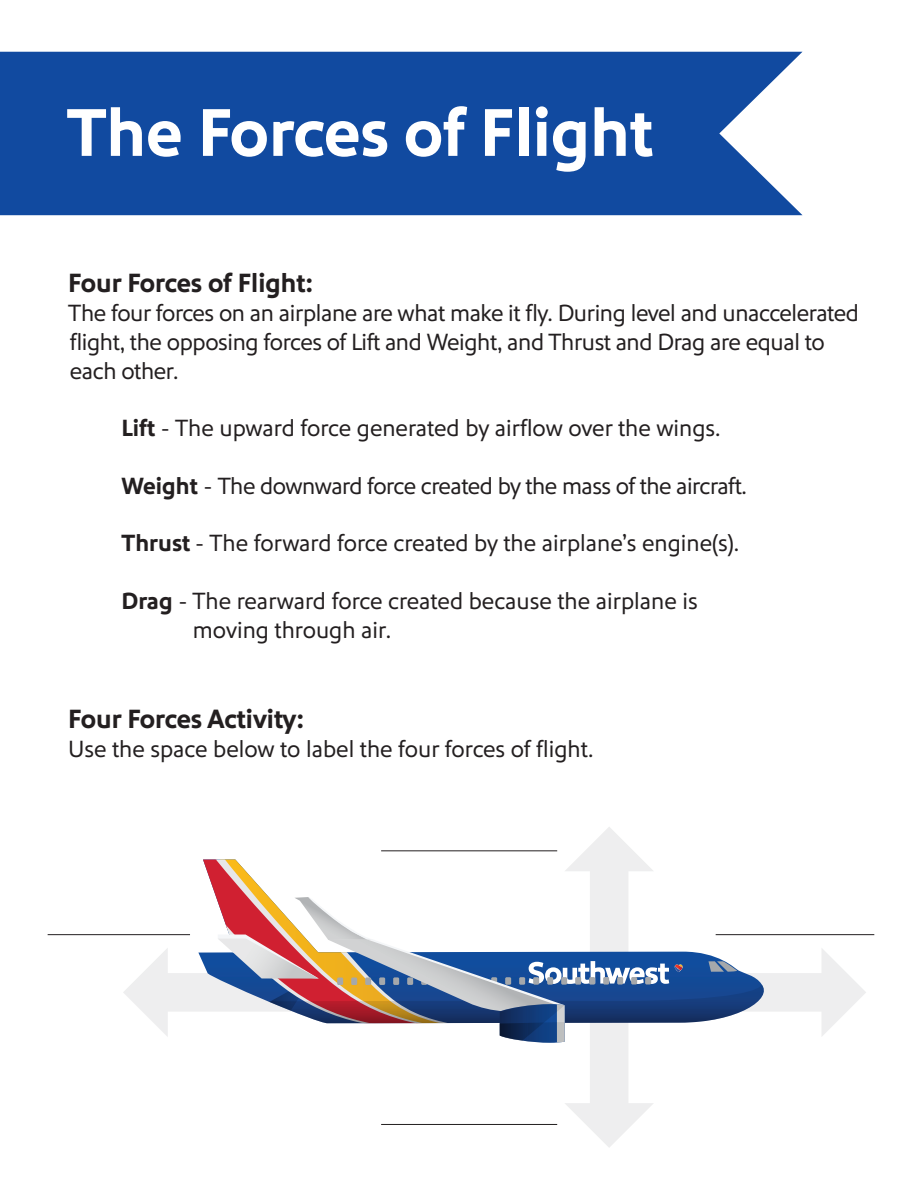
<style>
.page{position:relative;width:918px;height:1188px;background:#fff}
.page>*{position:absolute;margin:0;border:0;box-sizing:border-box;transform-origin:0 0}
.t1{font:700 69px "Southwest Sans";color:#fff}
.t2{font:700 27px "Southwest Sans";color:#231f20}
.t3{font:24px/28.8px "Southwest Sans";letter-spacing:-.015em;color:#231f20}
.s1{font-weight:700}
</style>
<div class="page">
<div style="left:0;top:52px;width:803px;height:163px;background:#114aa0"></div>
<hr style="left:48px;top:934px;width:142px;height:1px;background:#231f20">
<hr style="left:716px;top:934px;width:158px;height:1px;background:#231f20">
<svg style="left:123px;top:827px;width:743px;height:320px"></svg>
<h1 class="t1" style="left:67px;top:92px;width:588px">The Forces of Flight</h1>
<p class="t2" style="left:68px;top:267px;width:246px">Four Forces of Flight:</p>
<p class="t3" style="left:68px;top:299px;width:792px">The four forces on an airplane are what make it fly. During level and unaccelerated flight, the opposing forces of Lift and Weight, and Thrust and Drag are equal to each other.</p>
<p class="t3" style="left:122px;top:414px;width:601px"><span class="s1">Lift</span> - The upward force generated by airflow over the wings.</p>
<p class="t3" style="left:122px;top:472px;width:627px"><span class="s1">Weight</span> - The downward force created by the mass of the aircraft.</p>
<p class="t3" style="left:122px;top:529px;width:619px"><span class="s1">Thrust</span> - The forward force created by the airplane’s engine(s).</p>
<p class="t3" style="left:193px;top:587px;width:506px;text-indent:-71px"><span class="s1">Drag</span> - The rearward force created because the airplane is moving through air.</p>
<p class="t2" style="left:68px;top:703px;width:237px">Four Forces Activity:</p>
<p class="t3" style="left:68px;top:735px;width:527px">Use the space below to label the four forces of flight.</p>
</div>
